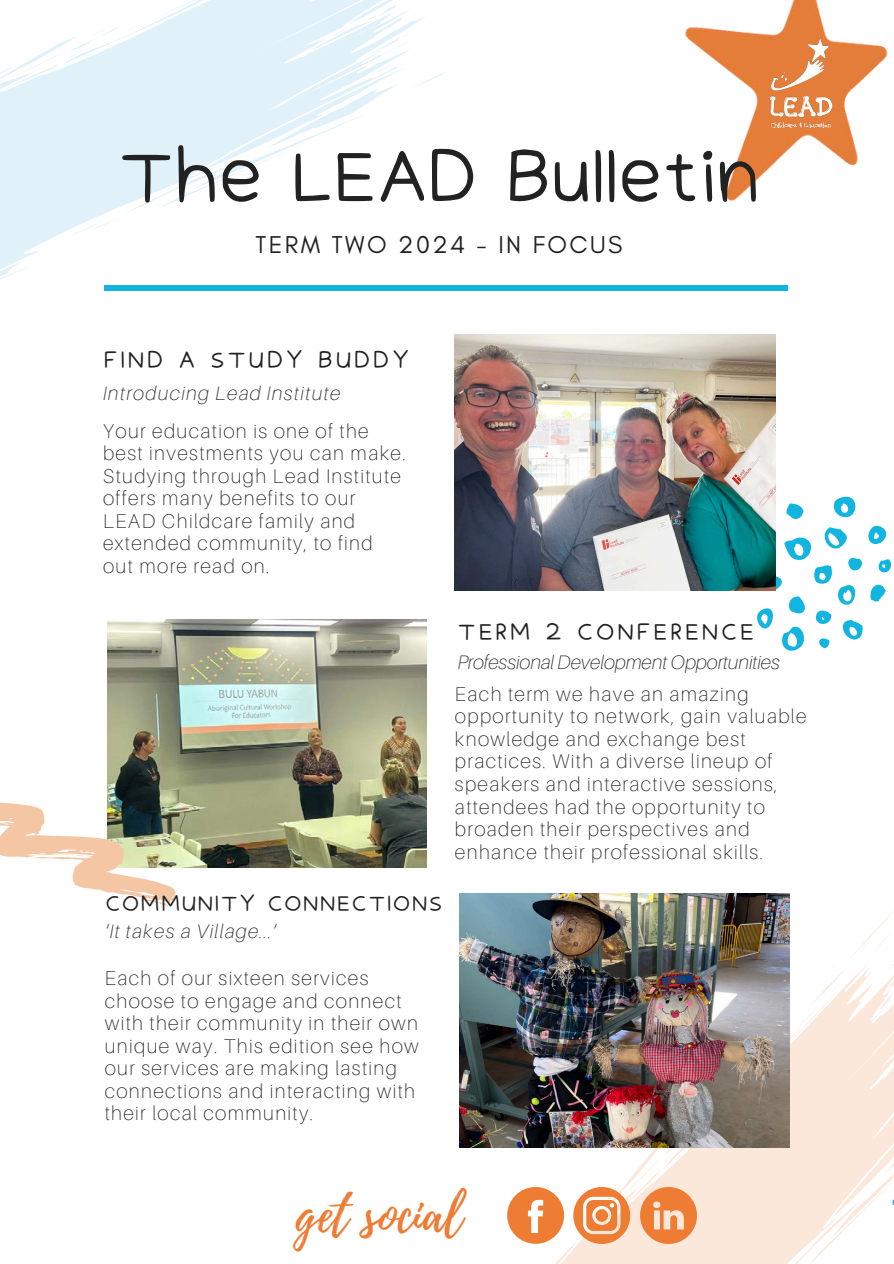
<style>
.page{position:relative;width:894px;height:1264px;background:#fff}
.page>*{position:absolute;margin:0;border:0;box-sizing:border-box;transform-origin:0 0}
.t1{font:70.05px "Irene Florentina";letter-spacing:-.075em;color:#222}
.t2{font:49.5px "Playlist Script";color:#ee7c33}
.t3{font:24.75px "Glacial Indifference";letter-spacing:.1em;color:#222}
.t4{font:22.5px "Irene Florentina";letter-spacing:.06em;color:#222}
.t5{font:21px "Irene Florentina";letter-spacing:.01em;color:#222}
.t6{font:100 19.8px/22.5px "Aileron";letter-spacing:.07em;color:#222}
.t7{font:italic 100 19.5px "Aileron";letter-spacing:.07em;color:#222}
.t8{font:italic 100 19.5px "Aileron";letter-spacing:-.005em;color:#222}
</style>
<div class="page">
<svg style="left:0;top:273px;width:14px;height:7px"></svg>
<svg style="left:0;top:239px;width:49px;height:34px;fill:#e8f5fb"></svg>
<svg style="left:0;top:0;width:446px;height:239px"></svg>
<img style="left:108px;top:619px;width:318px;height:248px">
<svg style="left:0;top:771px;width:187px;height:136px"></svg>
<svg style="left:833px;top:497px;width:23px;height:21px"></svg>
<svg style="left:786px;top:503px;width:17px;height:16px"></svg>
<svg style="left:752px;top:525px;width:139px;height:126px"></svg>
<div style="left:105px;top:285px;width:683px;height:6px;background:#11b5e0"></div>
<img style="left:685px;top:0;width:203px;height:201px">
<img style="left:769px;top:38px;width:63px;height:90px">
<img style="left:455px;top:335px;width:320px;height:255px">
<svg style="left:507px;top:908px;width:386px;height:355px"></svg>
<img style="left:459px;top:893px;width:330px;height:254px">
<h3 class="t1" style="left:115px;top:133px;width:648px">The LEAD Bulletin</h3>
<p class="t3" style="left:255px;top:229px;width:368px">TERM TWO 2024 - IN FOCUS</p>
<p class="t4" style="left:103px;top:345px;width:308px">FIND A STUDY BUDDY</p>
<p class="t7" style="left:103px;top:381px;width:239px">Introducing Lead Institute</p>
<h3 class="t6" style="left:103px;top:419px;width:304px">Your education is one of the best investments you can make.<br>Studying through Lead Institute offers many benefits to our<br>LEAD Childcare family and extended community, to find out more read on.</h3>
<p class="t5" style="left:105px;top:890px;width:339px">COMMUNITY CONNECTIONS</p>
<p class="t7" style="left:105px;top:919px;width:173px">‘It takes a Village...’</p>
<p class="t6" style="left:105px;top:966px;width:315px">Each of our sixteen services choose to engage and connect with their community in their own unique way. This edition see how our services are making lasting connections and interacting with their local community.</p>
<p class="t4" style="left:457px;top:618px;width:299px">TERM 2 CONFERENCE</p>
<h1 class="t8" style="left:457px;top:650px;width:323px">Professional Development Opportunities</h1>
<p class="t6" style="left:455px;top:682px;width:353px">Each term we have an amazing opportunity to network, gain valuable knowledge and exchange best practices. With a diverse lineup of speakers and interactive sessions, attendees had the opportunity to broaden their perspectives and enhance their professional skills.</p>
<p class="t2" style="left:296px;top:1179px;width:167px">get social</p>
</div>
